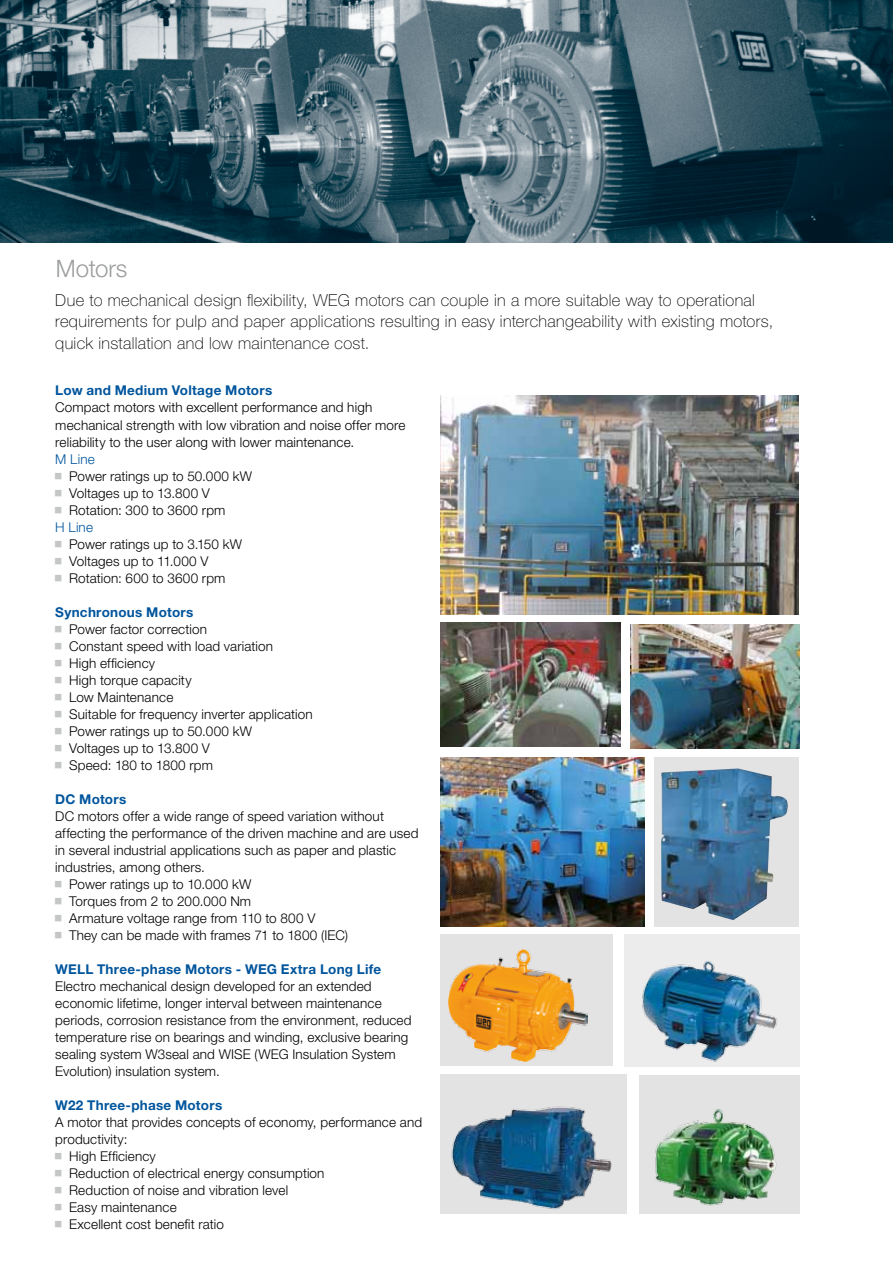
<style>
.page{position:relative;width:893px;height:1263px;background:#fff}
.page>*{position:absolute;margin:0;border:0;box-sizing:border-box;transform-origin:0 0}
.t1{font:300 24px "Helvetica Neue LT Pro";letter-spacing:-.005em;color:#9c9d9d}
.t2{font:100 16.5px/21.3px "Helvetica Neue LT Pro";letter-spacing:.02em;color:#000}
.t3{font:300 13.5px/17px "Helvetica Neue LT Pro";letter-spacing:.01em;color:#000}
.t4{font:700 13.5px "Helvetica Neue LT Pro";letter-spacing:.02em;color:#00559d}
.t5{font:300 13.5px "Helvetica Neue LT Pro";letter-spacing:.01em;color:#00559d}
</style>
<div class="page">
<img style="left:0;top:0;width:893px;height:242px">
<div style="left:624px;top:934px;width:175px;height:133px;background:#ececed"></div>
<img style="left:642px;top:961px;width:136px;height:101px">
<img style="left:630px;top:624px;width:169px;height:124px">
<img style="left:440px;top:395px;width:358px;height:219px">
<img style="left:440px;top:623px;width:180px;height:123px">
<div style="left:440px;top:934px;width:173px;height:132px;background:#e3e3e3"></div>
<div style="left:654px;top:758px;width:145px;height:169px;background:#e3e3e3"></div>
<img style="left:661px;top:768px;width:127px;height:152px">
<img style="left:440px;top:757px;width:205px;height:169px">
<div style="left:639px;top:1075px;width:160px;height:139px;background:#e3e3e3"></div>
<div style="left:440px;top:1074px;width:187px;height:140px;background:#e3e3e3"></div>
<img style="left:449px;top:949px;width:138px;height:112px">
<img style="left:451px;top:1106px;width:161px;height:104px">
<img style="left:655px;top:1109px;width:122px;height:97px">
<h1 class="t1" style="left:56px;top:253px;width:73px">Motors</h1>
<p class="t2" style="left:55px;top:289px;width:719px">Due to mechanical design flexibility, WEG motors can couple in a more suitable way to operational requirements for pulp and paper applications resulting in easy interchangeability with existing motors, quick installation and low maintenance cost.</p>
<p class="t4" style="left:55px;top:382px;width:219px">Low and Medium Voltage Motors</p>
<p class="t3" style="left:55px;top:399px;width:352px">Compact motors with excellent performance and high mechanical strength with low vibration and noise offer more reliability to the user along with lower maintenance.</p>
<p class="t5" style="left:55px;top:450px;width:41px">M Line</p>
<p class="t3" style="left:69px;top:467px;width:184px">Power ratings up to 50.000 kW<br>Voltages up to 13.800 V<br>Rotation: 300 to 3600 rpm</p>
<p class="t5" style="left:55px;top:518px;width:39px">H Line</p>
<p class="t3" style="left:69px;top:535px;width:174px">Power ratings up to 3.150 kW<br>Voltages up to 11.000 V<br>Rotation: 600 to 3600 rpm</p>
<p class="t4" style="left:55px;top:603px;width:140px">Synchronous Motors</p>
<p class="t3" style="left:69px;top:620px;width:245px">Power factor correction<br>Constant speed with load variation<br>High efficiency<br>High torque capacity<br>Low Maintenance<br>Suitable for frequency inverter application<br>Power ratings up to 50.000 kW<br>Voltages up to 13.800 V<br>Speed: 180 to 1800 rpm</p>
<p class="t4" style="left:55px;top:790px;width:73px">DC Motors</p>
<p class="t3" style="left:55px;top:807px;width:330px">DC motors offer a wide range of speed variation without</p>
<p class="t3" style="left:55px;top:824px;width:365px">affecting the performance of the driven machine and are used</p>
<p class="t3" style="left:55px;top:841px;width:342px">in several industrial applications such as paper and plastic</p>
<p class="t3" style="left:55px;top:858px;width:151px">industries, among others.</p>
<p class="t3" style="left:69px;top:875px;width:184px">Power ratings up to 10.000 kW</p>
<p class="t3" style="left:69px;top:892px;width:184px">Torques from 2 to 200.000 Nm</p>
<p class="t3" style="left:69px;top:909px;width:248px">Armature voltage range from 110 to 800 V</p>
<p class="t3" style="left:69px;top:926px;width:281px">They can be made with frames 71 to 1800 (IEC)</p>
<p class="t4" style="left:55px;top:960px;width:327px">WELL Three-phase Motors - WEG Extra Long Life</p>
<p class="t3" style="left:55px;top:977px;width:358px">Electro mechanical design developed for an extended economic lifetime, longer interval between maintenance periods, corrosion resistance from the environment, reduced temperature rise on bearings and winding, exclusive bearing sealing system W3seal and WISE (WEG Insulation System Evolution) insulation system.</p>
<p class="t4" style="left:55px;top:1096px;width:168px">W22 Three-phase Motors</p>
<p class="t3" style="left:55px;top:1113px;width:368px">A motor that provides concepts of economy, performance and</p>
<p class="t3" style="left:55px;top:1130px;width:74px">productivity:</p>
<p class="t3" style="left:69px;top:1147px;width:88px">High Efficiency</p>
<p class="t3" style="left:69px;top:1164px;width:257px">Reduction of electrical energy consumption</p>
<p class="t3" style="left:69px;top:1181px;width:221px">Reduction of noise and vibration level</p>
<p class="t3" style="left:69px;top:1198px;width:109px">Easy maintenance</p>
<p class="t3" style="left:69px;top:1215px;width:156px">Excellent cost benefit ratio</p>
</div>
